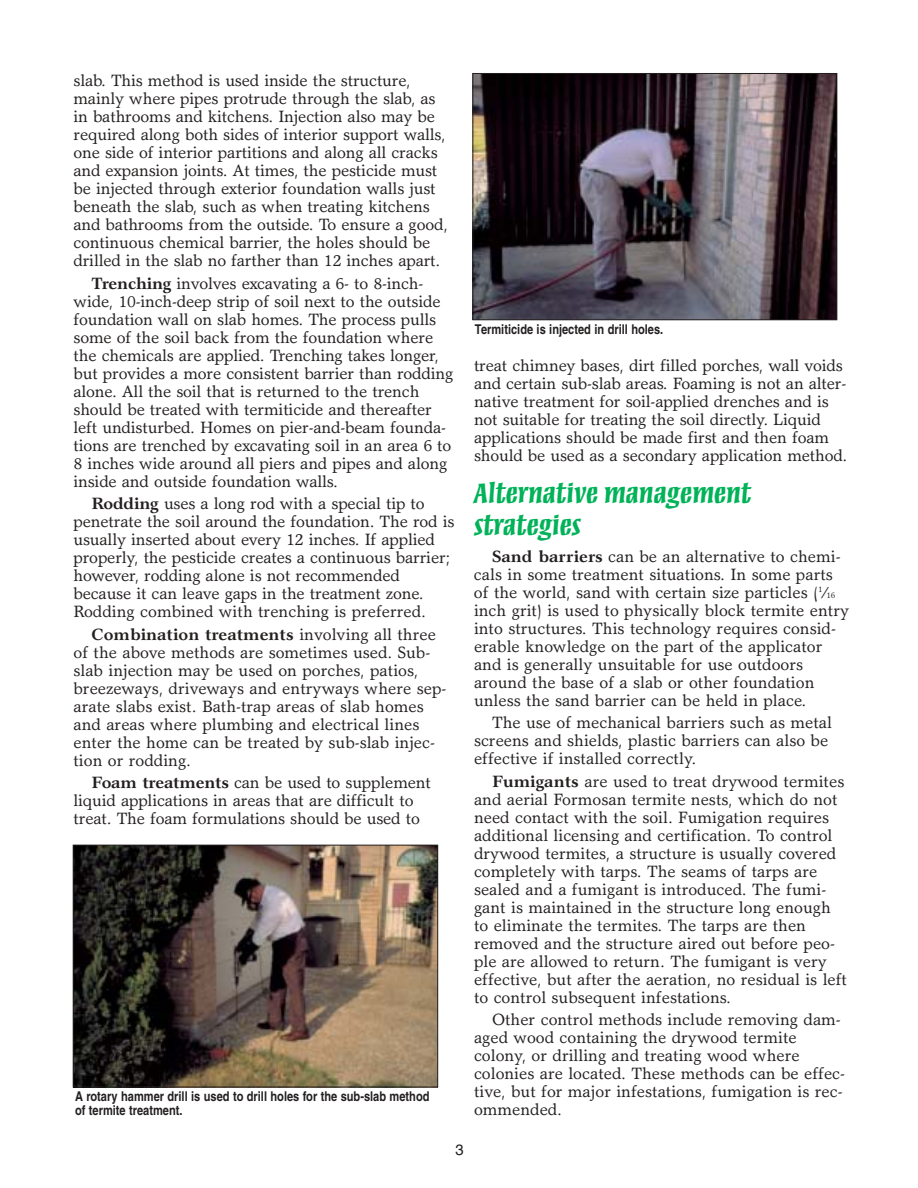
<style>
.page{position:relative;width:918px;height:1188px;background:#fff}
.page>*{position:absolute;margin:0;border:0;box-sizing:border-box;transform-origin:0 0}
.t1{font:36px/31.5px "Mezz MM 585";color:#00b258}
.t2{font:16.5px/18px "Garth Graphic";letter-spacing:-.01em;color:#231f1f}
.t3{font:15px "Helvetica";color:#231f1f}
.t4{font:700 13.5px/14.2px "Helvetica";color:#231f1f;scale:.82 1}
.s1{font-weight:700}
.s2{font-size:8.25px}
</style>
<div class="page">
<img style="left:75px;top:847px;width:361px;height:238px">
<div style="left:73px;top:845px;width:365px;height:242px;border:1px solid #231f1f"></div>
<img style="left:474px;top:75px;width:361px;height:243px">
<div style="left:472px;top:73px;width:365px;height:247px;border:1px solid #231f1f"></div>
<p class="t2" style="left:74px;top:73px;width:376px">slab. This method is used inside the structure, mainly where pipes protrude through the slab, as in bathrooms and kitchens. Injection also may be required along both sides of interior support walls, one side of interior partitions and along all cracks and expansion joints. At times, the pesticide must be injected through exterior foundation walls just beneath the slab, such as when treating kitchens and bathrooms from the outside. To ensure a good, continuous chemical barrier, the holes should be drilled in the slab no farther than 12 inches apart.</p>
<p class="t2" style="left:74px;top:276px;width:381px;text-indent:18px"><span class="s1">Trenching</span> involves excavating a 6- to 8-inch&shy;wide, 10-inch-deep strip of soil next to the outside foundation wall on slab homes. The process pulls some of the soil back from the foundation where the chemicals are applied. Trenching takes longer, but provides a more consistent barrier than rodding alone. All the soil that is returned to the trench should be treated with termiticide and thereafter left undisturbed. Homes on pier-and-beam founda&shy;tions are trenched by excavating soil in an area 6 to 8 inches wide around all piers and pipes and along inside and outside foundation walls.</p>
<p class="t2" style="left:74px;top:496px;width:382px;text-indent:18px"><span class="s1">Rodding</span> uses a long rod with a special tip to penetrate the soil around the foundation. The rod is usually inserted about every 12 inches. If applied properly, the pesticide creates a continuous barrier; however, rodding alone is not recommended because it can leave gaps in the treatment zone.<br>Rodding combined with trenching is preferred.</p>
<p class="t2" style="left:74px;top:627px;width:374px;text-indent:18px"><span class="s1">Combination treatments</span> involving all three of the above methods are sometimes used. Sub&shy;slab injection may be used on porches, patios, breezeways, driveways and entryways where sep&shy;arate slabs exist. Bath-trap areas of slab homes and areas where plumbing and electrical lines enter the home can be treated by sub-slab injec&shy;tion or rodding.</p>
<p class="t2" style="left:74px;top:775px;width:359px;text-indent:18px"><span class="s1">Foam treatments</span> can be used to supplement liquid applications in areas that are difficult to treat. The foam formulations should be used to</p>
<p class="t4" style="left:75px;top:1091px;width:434px">A rotary hammer drill is used to drill holes for the sub-slab method of termite treatment.</p>
<p class="t4" style="left:475px;top:324px;width:231px">Termiticide is injected in drill holes.</p>
<p class="t2" style="left:474px;top:358px;width:375px">treat chimney bases, dirt filled porches, wall voids and certain sub-slab areas. Foaming is not an alter&shy;native treatment for soil-applied drenches and is not suitable for treating the soil directly. Liquid applications should be made first and then foam should be used as a secondary application method.</p>
<h1 class="t1" style="left:474px;top:481px;width:279px">Alternative management strategies</h1>
<p class="t2" style="left:474px;top:549px;width:377px;text-indent:18px"><span class="s1">Sand barriers</span> can be an alternative to chemi&shy;cals in some treatment situations. In some parts of the world, sand with certain size particles (<sup>1</sup>⁄<span class="s2">16 </span>inch grit) is used to physically block termite entry into structures. This technology requires consid&shy;erable knowledge on the part of the applicator and is generally unsuitable for use outdoors around the base of a slab or other foundation unless the sand barrier can be held in place.</p>
<p class="t2" style="left:474px;top:715px;width:360px;text-indent:18px">The use of mechanical barriers such as metal screens and shields, plastic barriers can also be effective if installed correctly.</p>
<p class="t2" style="left:474px;top:774px;width:375px;text-indent:18px"><span class="s1">Fumigants</span> are used to treat drywood termites and aerial Formosan termite nests, which do not need contact with the soil. Fumigation requires additional licensing and certification. To control drywood termites, a structure is usually covered completely with tarps. The seams of tarps are sealed and a fumigant is introduced. The fumi&shy;gant is maintained in the structure long enough to eliminate the termites. The tarps are then removed and the structure aired out before peo&shy;ple are allowed to return. The fumigant is very effective, but after the aeration, no residual is left to control subsequent infestations.</p>
<p class="t2" style="left:474px;top:1012px;width:373px;text-indent:18px">Other control methods include removing dam&shy;aged wood containing the drywood termite colony, or drilling and treating wood where colonies are located. These methods can be effec&shy;tive, but for major infestations, fumigation is rec&shy;ommended.</p>
<p class="t3" style="left:455px;top:1144px;width:10px">3</p>
</div>
